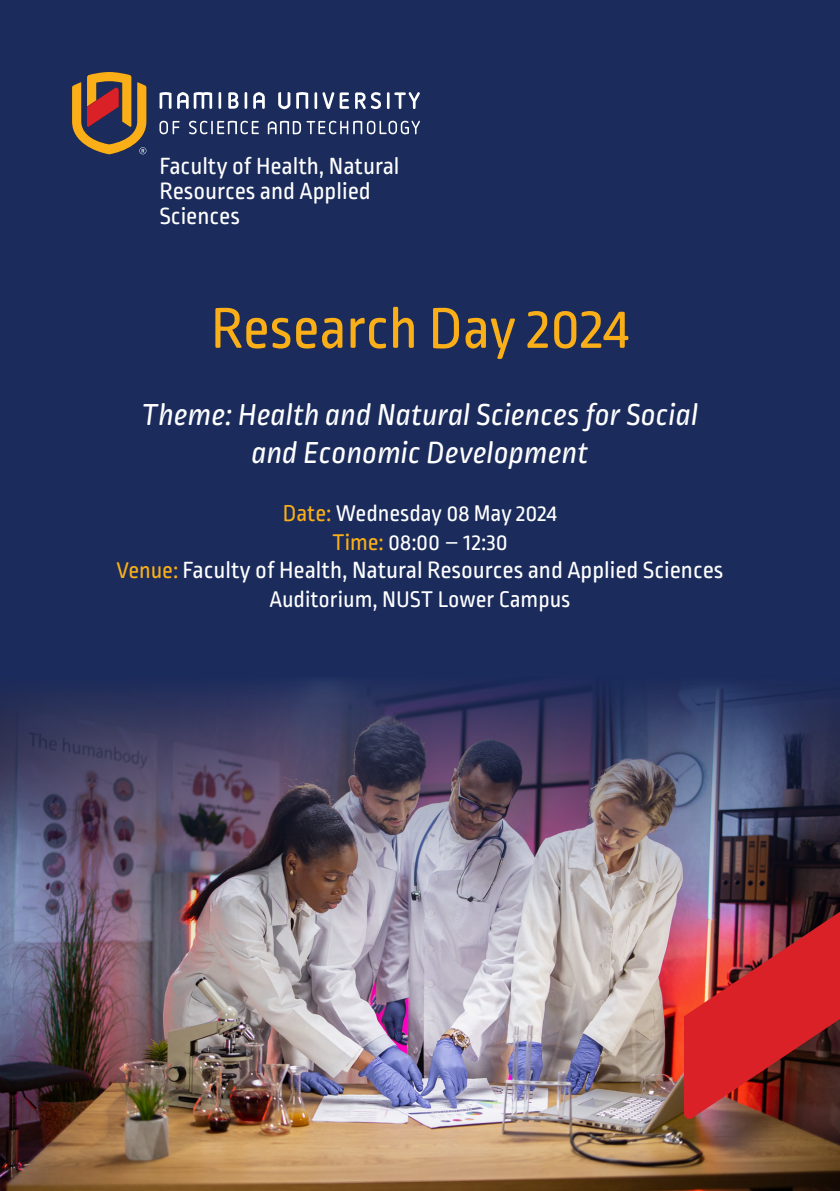
<style>
.page{position:relative;width:840px;height:1191px;background:#fff}
.page>*{position:absolute;margin:0;border:0;box-sizing:border-box;transform-origin:0 0}
.t1{font:60px "Ropa Soft Pro";color:#faaf18}
.t2{font:italic 32px "Ropa Soft Pro";color:#fff}
.t3{font:24.8px/24.8px "Ropa Soft Pro";color:#fff}
.t4{font:24px "Ropa Soft Pro";color:#fff}
.s1{color:#faaf18}
.s2{font-size:24px;color:#faaf18}
</style>
<div class="page">
<div style="left:0;top:0;width:839px;height:1191px;background:#1a2b5c"></div>
<svg style="left:159px;top:92px;width:261px;height:42px"></svg>
<svg style="left:72px;top:72px;width:74px;height:82px"></svg>
<img style="left:0;top:681px;width:839px;height:510px">
<img style="left:683px;top:911px;width:156px;height:209px">
<p class="t3" style="left:159px;top:155px;width:241px">Faculty of Health, Natural<br>Resources and Applied<br>Sciences</p>
<p class="t1" style="left:211px;top:296px;width:419px">Research Day 2024</p>
<p class="t2" style="left:141px;top:396px;width:558px">Theme: Health and Natural Sciences for Social</p>
<p class="t2" style="left:251px;top:435px;width:338px">and Economic Development</p>
<p class="t4" style="left:283px;top:500px;width:275px"><span class="s1">Date:</span> Wednesday 08 May 2024</p>
<p class="t4" style="left:332px;top:529px;width:177px"><span class="s1">Time:</span> 08:00 – 12:30</p>
<p class="t3" style="left:116px;top:559px;width:608px"><span class="s2">Venue:</span> Faculty of Health, Natural Resources and Applied Sciences</p>
<p class="t4" style="left:269px;top:586px;width:302px">Auditorium, NUST Lower Campus</p>
</div>
